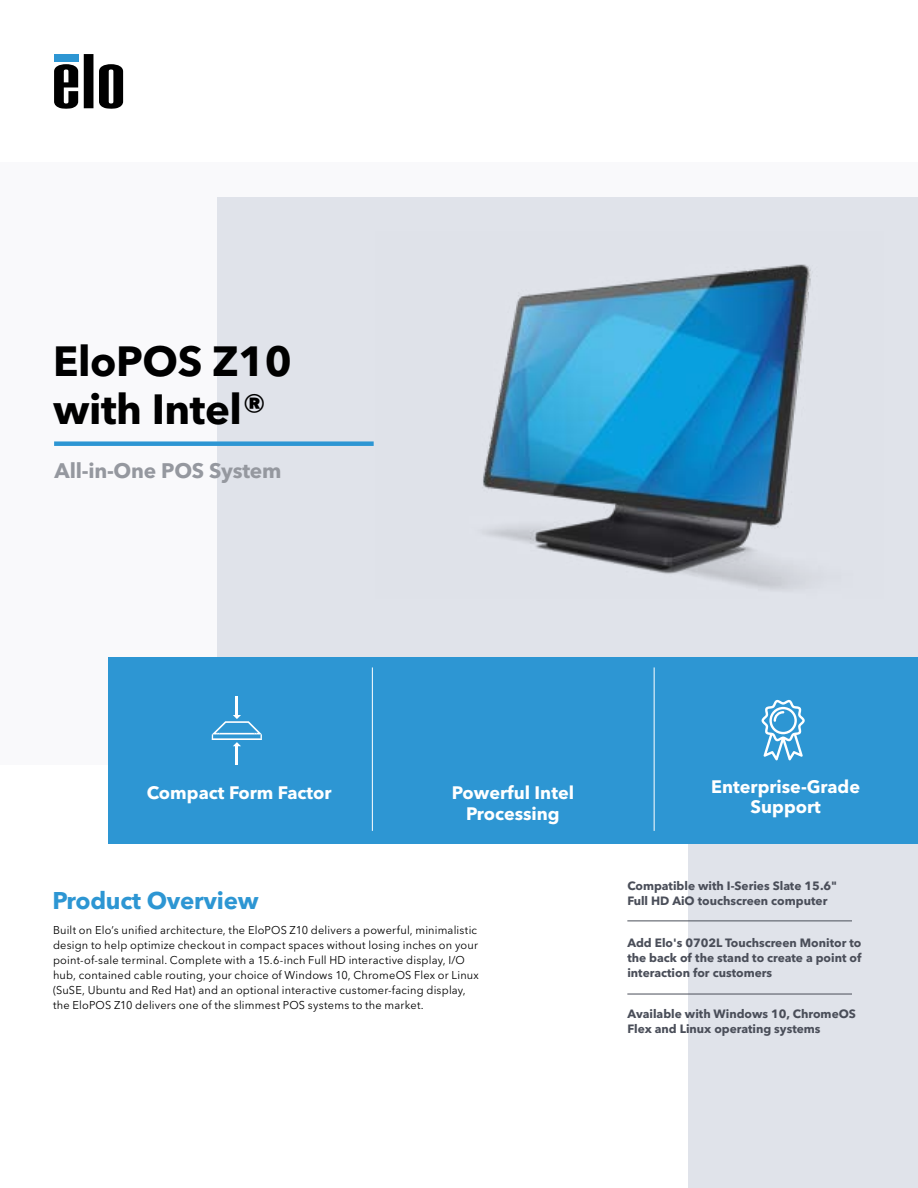
<style>
.page{position:relative;width:918px;height:1188px;background:#fff}
.page>*{position:absolute;margin:0;border:0;box-sizing:border-box;transform-origin:0 0}
.t1{font:700 41.85px/47.8px "Avenir Next LT Pro";letter-spacing:-.01em;color:#000}
.t2{font:700 24px "Avenir Next LT Pro";letter-spacing:-.01em;color:#2d96d3}
.t3{font:700 20.85px "Avenir Next LT Pro";letter-spacing:-.01em;color:#95989f}
.t4{font:700 18px/21.5px "Avenir Next LT Pro";color:#fff;text-align:center}
.t5{font:700 12px/15px "Avenir Next LT Pro";color:#4a4e59}
.t6{font:11.25px/15px "Avenir Next LT Pro";letter-spacing:.015em;color:#000}
</style>
<div class="page">
<div style="left:0;top:162px;width:918px;height:603px;background:#f9f9fb"></div>
<div style="left:217px;top:197px;width:701px;height:469px;background:#e0e3ea"></div>
<svg style="left:84px;top:54px;width:9px;height:54px"></svg>
<svg style="left:54px;top:64px;width:24px;height:45px"></svg>
<svg style="left:99px;top:64px;width:24px;height:45px"></svg>
<div style="left:54px;top:54px;width:24px;height:7px;background:#2d96d3"></div>
<div style="left:688px;top:842px;width:230px;height:346px;background:#e0e3ea"></div>
<div style="left:108px;top:657px;width:810px;height:186px;background:#2d96d3"></div>
<div style="left:54px;top:441px;width:320px;height:5px;background:#2d96d3"></div>
<hr style="left:372px;top:667px;width:1px;height:164px;background:#fff">
<hr style="left:654px;top:667px;width:1px;height:164px;background:#fff">
<hr style="left:627px;top:921px;width:225px;height:1px;background:#4a4e59">
<hr style="left:627px;top:994px;width:225px;height:1px;background:#4a4e59">
<svg style="left:762px;top:700px;width:43px;height:60px"></svg>
<img style="left:483px;top:264px;width:328px;height:326px">
<svg style="left:212px;top:697px;width:50px;height:68px"></svg>
<h1 class="t1" style="left:53px;top:337px;width:240px">EloPOS Z10 with Intel®</h1>
<h3 class="t3" style="left:55px;top:458px;width:228px">All-in-One POS System</h3>
<h3 class="t4" style="left:147px;top:781px;width:186px">Compact Form Factor</h3>
<h3 class="t4" style="left:452px;top:781px;width:124px">Powerful Intel<br>Processing</h3>
<h3 class="t4" style="left:711px;top:776px;width:150px;line-height:21px">Enterprise-Grade<br>Support</h3>
<h2 class="t2" style="left:52px;top:886px;width:208px">Product Overview</h2>
<p class="t5" style="left:627px;top:879px;width:211px">Compatible with I-Series Slate 15.6"<br>Full HD AiO touchscreen computer</p>
<p class="t5" style="left:627px;top:935px;width:236px;text-align:justify">Add Elo's 0702L Touchscreen Monitor to the back of the stand to create a point of interaction for customers</p>
<p class="t5" style="left:627px;top:1006px;width:230px">Available with Windows 10, ChromeOS<br>Flex and Linux operating systems</p>
<p class="t6" style="left:53px;top:923px;width:427px">Built on Elo’s unified architecture, the EloPOS Z10 delivers a powerful, minimalistic design to help optimize checkout in compact spaces without losing inches on your point-of-sale terminal. Complete with a 15.6-inch Full HD interactive display, I/O hub, contained cable routing, your choice of Windows 10, ChromeOS Flex or Linux (SuSE, Ubuntu and Red Hat) and an optional interactive customer-facing display, the EloPOS Z10 delivers one of the slimmest POS systems to the market.</p>
</div>
